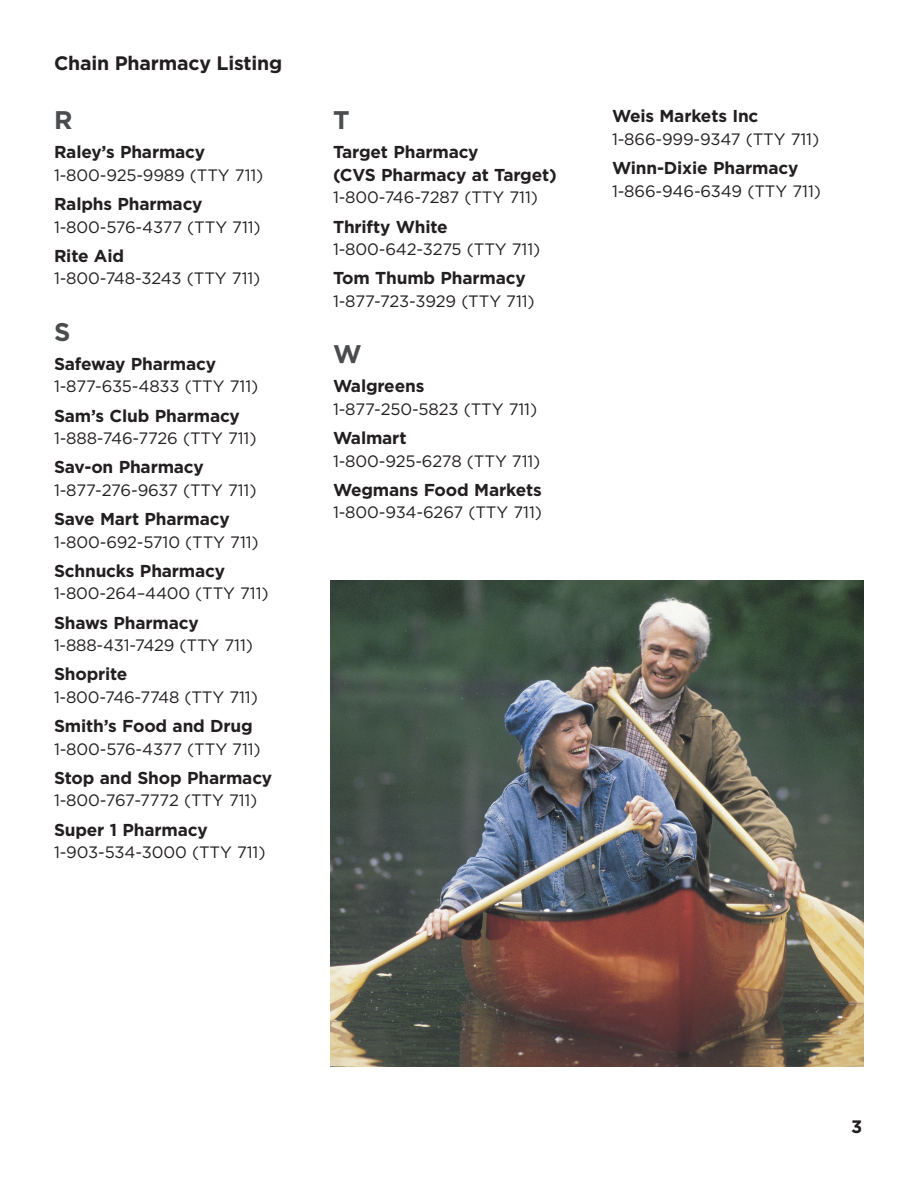
<style>
.page{position:relative;width:918px;height:1188px;background:#fff}
.page>*{position:absolute;margin:0;border:0;box-sizing:border-box;transform-origin:0 0}
.t1{font:700 25.5px "Gotham";color:#4b4c4d}
.t2{font:700 19.5px "Gotham";letter-spacing:-.01em;color:#231f20}
.t3{font:700 18px "Gotham";color:#231f20}
.t4{font:700 17.25px/22.5px "Gotham";letter-spacing:-.01em;color:#231f20}
.t5{font:16.5px "Gotham";letter-spacing:-.01em;color:#231f20}
</style>
<div class="page">
<img style="left:331px;top:580px;width:533px;height:486px">
<p class="t2" style="left:54px;top:52px;width:230px">Chain Pharmacy Listing</p>
<h1 class="t1" style="left:54px;top:105px;width:20px">R</h1>
<p class="t4" style="left:54px;top:141px;width:153px">Raley’s Pharmacy</p>
<p class="t5" style="left:54px;top:164px;width:211px">1-800-925-9989 (TTY 711)</p>
<p class="t4" style="left:54px;top:192px;width:150px">Ralphs Pharmacy</p>
<p class="t5" style="left:54px;top:216px;width:208px">1-800-576-4377 (TTY 711)</p>
<p class="t4" style="left:54px;top:244px;width:72px">Rite Aid</p>
<p class="t5" style="left:54px;top:268px;width:208px">1-800-748-3243 (TTY 711)</p>
<h1 class="t1" style="left:54px;top:317px;width:18px">S</h1>
<p class="t4" style="left:54px;top:352px;width:164px">Safeway Pharmacy</p>
<p class="t5" style="left:54px;top:376px;width:206px">1-877-635-4833 (TTY 711)</p>
<p class="t4" style="left:54px;top:404px;width:187px">Sam’s Club Pharmacy</p>
<p class="t5" style="left:54px;top:428px;width:204px">1-888-746-7726 (TTY 711)</p>
<p class="t4" style="left:54px;top:456px;width:151px">Sav-on Pharmacy</p>
<p class="t5" style="left:54px;top:479px;width:204px">1-877-276-9637 (TTY 711)</p>
<p class="t4" style="left:54px;top:507px;width:177px">Save Mart Pharmacy</p>
<p class="t5" style="left:54px;top:531px;width:206px">1-800-692-5710 (TTY 711)</p>
<p class="t4" style="left:54px;top:559px;width:173px">Schnucks Pharmacy</p>
<p class="t5" style="left:54px;top:583px;width:216px">1-800-264–4400 (TTY 711)</p>
<p class="t4" style="left:54px;top:611px;width:146px">Shaws Pharmacy</p>
<p class="t5" style="left:54px;top:635px;width:200px">1-888-431-7429 (TTY 711)</p>
<p class="t4" style="left:54px;top:663px;width:75px">Shoprite</p>
<p class="t5" style="left:54px;top:686px;width:205px">1-800-746-7748 (TTY 711)</p>
<p class="t4" style="left:54px;top:714px;width:200px">Smith’s Food and Drug</p>
<p class="t5" style="left:54px;top:738px;width:208px">1-800-576-4377 (TTY 711)</p>
<p class="t4" style="left:54px;top:766px;width:220px">Stop and Shop Pharmacy</p>
<p class="t5" style="left:54px;top:790px;width:205px">1-800-767-7772 (TTY 711)</p>
<p class="t4" style="left:54px;top:818px;width:155px">Super 1 Pharmacy</p>
<p class="t5" style="left:54px;top:842px;width:213px">1-903-534-3000 (TTY 711)</p>
<h1 class="t1" style="left:333px;top:105px;width:18px">T</h1>
<p class="t4" style="left:333px;top:141px;width:225px">Target Pharmacy<br>(CVS Pharmacy at Target)</p>
<p class="t5" style="left:333px;top:187px;width:206px">1-800-746-7287 (TTY 711)</p>
<p class="t4" style="left:333px;top:215px;width:116px">Thrifty White</p>
<p class="t5" style="left:333px;top:239px;width:209px">1-800-642-3275 (TTY 711)</p>
<p class="t4" style="left:333px;top:267px;width:194px">Tom Thumb Pharmacy</p>
<p class="t5" style="left:333px;top:290px;width:203px">1-877-723-3929 (TTY 711)</p>
<h1 class="t1" style="left:333px;top:339px;width:30px">W</h1>
<p class="t4" style="left:333px;top:375px;width:93px">Walgreens</p>
<p class="t5" style="left:333px;top:398px;width:206px">1-877-250-5823 (TTY 711)</p>
<p class="t4" style="left:333px;top:426px;width:75px">Walmart</p>
<p class="t5" style="left:333px;top:450px;width:209px">1-800-925-6278 (TTY 711)</p>
<p class="t4" style="left:333px;top:478px;width:210px">Wegmans Food Markets</p>
<p class="t5" style="left:333px;top:502px;width:210px">1-800-934-6267 (TTY 711)</p>
<p class="t4" style="left:612px;top:104px;width:148px">Weis Markets Inc</p>
<p class="t5" style="left:612px;top:128px;width:209px">1-866-999-9347 (TTY 711)</p>
<p class="t4" style="left:612px;top:156px;width:188px">Winn-Dixie Pharmacy</p>
<p class="t5" style="left:612px;top:180px;width:210px">1-866-946-6349 (TTY 711)</p>
<p class="t3" style="left:851px;top:1116px;width:13px">3</p>
</div>
